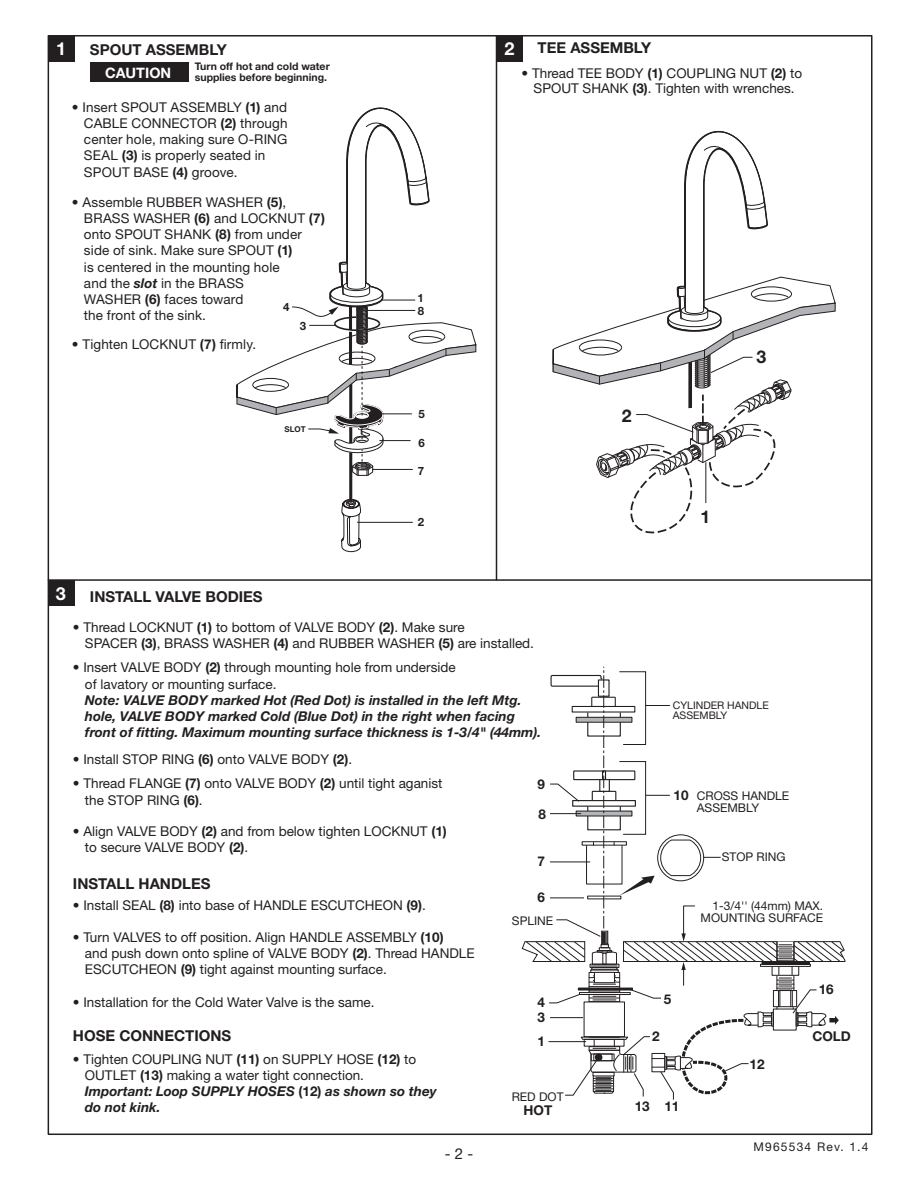
<style>
.page{position:relative;width:918px;height:1188px;background:#fff}
.page>*{position:absolute;margin:0;border:0;box-sizing:border-box;transform-origin:0 0}
.t1{font:700 18px "Helvetica Neue LT Std";color:#fff}
.t2{font:700 17.55px "Helvetica Neue LT Std";color:#231f20}
.t3{font:700 15px "Helvetica Neue LT Std";color:#231f20}
.t4{font:15px "Helvetica Neue LT Std";color:#231f20}
.t5{font:700 14.4px "Helvetica Neue LT Std";color:#fff}
.t6{font:13.5px/16.2px "Helvetica Neue LT Std";color:#231f20}
.t7{font:italic 700 13.5px/16.2px "Helvetica Neue LT Std";color:#231f20}
.t8{font:700 13.5px "Helvetica Neue LT Std";color:#231f20}
.t9{font:12px/12px "Helvetica Neue LT Std";color:#231f20}
.t10{font:12px "Helvetica Neue LT Std";letter-spacing:.1em;color:#231f20}
.t11{font:700 11.55px "Helvetica Neue LT Std";color:#231f20}
.t12{font:700 10.5px "Helvetica Neue LT Std";color:#231f20}
.t13{font:10.5px/10.5px "Helvetica Neue LT Std";color:#231f20}
.t14{font:700 8.1px "Helvetica Neue LT Std";color:#231f20}
.s1{font-weight:700}
.s2{font-weight:700;font-style:italic}
.s3{font-weight:400;font-style:normal}
.s4{font-style:normal}
</style>
<div class="page">
<div style="left:48px;top:36px;width:27px;height:26px;background:#231f20"></div>
<div style="left:90px;top:62px;width:98px;height:20px;background:#231f20"></div>
<svg style="left:236px;top:107px;width:241px;height:445px"></svg>
<svg style="left:552px;top:130px;width:284px;height:404px"></svg>
<div style="left:496px;top:36px;width:27px;height:26px;background:#231f20"></div>
<hr style="left:48px;top:579px;width:822px;height:2px;background:#231f20">
<div style="left:48px;top:580px;width:26px;height:26px;background:#231f20"></div>
<hr style="left:496px;top:36px;width:1px;height:544px;background:#231f20">
<svg style="left:521px;top:667px;width:325px;height:433px"></svg>
<p class="t1" style="left:56px;top:38px;width:12px">1</p>
<p class="t3" style="left:90px;top:40px;width:138px">SPOUT ASSEMBLY</p>
<p class="t12" style="left:195px;top:60px;width:136px">Turn off hot and cold water</p>
<p class="t5" style="left:105px;top:64px;width:68px">CAUTION</p>
<p class="t12" style="left:195px;top:70px;width:134px">supplies before beginning.</p>
<p class="t6" style="left:84px;top:99px;width:205px;text-indent:-12px">• Insert SPOUT ASSEMBLY <span class="s1">(1)</span> and<br>CABLE CONNECTOR <span class="s1">(2)</span> through center hole, making sure O-RING<br>SEAL <span class="s1">(3)</span> is properly seated in<br>SPOUT BASE <span class="s1">(4)</span> groove.</p>
<p class="t6" style="left:84px;top:194px;width:243px;text-indent:-12px">• Assemble RUBBER WASHER <span class="s1">(5)</span>,<br>BRASS WASHER <span class="s1">(6)</span> and LOCKNUT <span class="s1">(7) </span>onto SPOUT SHANK <span class="s1">(8)</span> from under side of sink. Make sure SPOUT <span class="s1">(1)<br></span>is centered in the mounting hole<br>and the <span class="s2">slot</span> in the BRASS<br>WASHER <span class="s1">(6)</span> faces toward<br>the front of the sink.</p>
<p class="t6" style="left:72px;top:335px;width:186px">• Tighten LOCKNUT <span class="s1">(7)</span> firmly.</p>
<p class="t11" style="left:283px;top:300px;width:8px">4</p>
<p class="t11" style="left:300px;top:319px;width:8px">3</p>
<p class="t14" style="left:285px;top:424px;width:23px">SLOT</p>
<p class="t1" style="left:56px;top:582px;width:12px">3</p>
<p class="t3" style="left:90px;top:587px;width:174px">INSTALL VALVE BODIES</p>
<p class="t11" style="left:418px;top:291px;width:8px">1</p>
<p class="t11" style="left:418px;top:304px;width:8px">8</p>
<p class="t11" style="left:419px;top:407px;width:8px">5</p>
<p class="t11" style="left:419px;top:436px;width:8px">6</p>
<p class="t11" style="left:418px;top:463px;width:8px">7</p>
<p class="t11" style="left:418px;top:514px;width:8px">2</p>
<p class="t1" style="left:504px;top:38px;width:12px">2</p>
<p class="t3" style="left:538px;top:39px;width:115px">TEE ASSEMBLY</p>
<p class="t6" style="left:522px;top:66px;width:282px;line-height:15px;text-align:center">• Thread TEE BODY <span class="s1">(1)</span> COUPLING NUT <span class="s1">(2)</span> to<br>SPOUT SHANK <span class="s1">(3)</span>. Tighten with wrenches.</p>
<p class="t2" style="left:622px;top:405px;width:11px">2</p>
<p class="t2" style="left:757px;top:346px;width:11px">3</p>
<p class="t2" style="left:701px;top:506px;width:11px">1</p>
<p class="t6" style="left:85px;top:619px;width:451px;text-indent:-12px">• Thread LOCKNUT <span class="s1">(1)</span> to bottom of VALVE BODY <span class="s1">(2)</span>. Make sure<br>SPACER <span class="s1">(3)</span>, BRASS WASHER <span class="s1">(4)</span> and RUBBER WASHER <span class="s1">(5)</span> are installed.</p>
<p class="t7" style="left:85px;top:659px;width:458px;text-indent:-12px"><span class="s3">• Insert VALVE BODY</span> <span class="s4">(2)</span> <span class="s3">through mounting hole from underside<br>of lavatory or mounting surface.<br></span>Note: VALVE BODY marked Hot (Red Dot) is installed in the left Mtg. hole, VALVE BODY marked Cold (Blue Dot) in the right when facing front of fitting. Maximum mounting surface thickness is 1-3/4" (44mm).</p>
<p class="t6" style="left:73px;top:751px;width:281px">• Install STOP RING <span class="s1">(6)</span> onto VALVE BODY <span class="s1">(2)</span>.</p>
<p class="t6" style="left:85px;top:775px;width:359px;text-indent:-12px">• Thread FLANGE <span class="s1">(7)</span> onto VALVE BODY <span class="s1">(2)</span> until tight aganist the STOP RING <span class="s1">(6)</span>.</p>
<p class="t6" style="left:85px;top:823px;width:363px;text-indent:-12px">• Align VALVE BODY <span class="s1">(2)</span> and from below tighten LOCKNUT <span class="s1">(1) </span>to secure VALVE BODY <span class="s1">(2)</span>.</p>
<p class="t3" style="left:73px;top:874px;width:139px">INSTALL HANDLES</p>
<p class="t8" style="left:538px;top:776px;width:9px">9</p>
<p class="t8" style="left:538px;top:806px;width:9px">8</p>
<p class="t8" style="left:538px;top:853px;width:9px">7</p>
<p class="t13" style="left:673px;top:700px;width:98px">CYLINDER HANDLE<br>ASSEMBLY</p>
<p class="t8" style="left:674px;top:787px;width:17px">10</p>
<p class="t9" style="left:697px;top:790px;width:94px">CROSS HANDLE<br>ASSEMBLY</p>
<p class="t9" style="left:722px;top:851px;width:65px">STOP RING</p>
<p class="t6" style="left:73px;top:897px;width:354px">• Install SEAL <span class="s1">(8)</span> into base of HANDLE ESCUTCHEON <span class="s1">(9)</span>.</p>
<p class="t6" style="left:85px;top:929px;width:391px;text-indent:-12px">• Turn VALVES to off position. Align HANDLE ASSEMBLY <span class="s1">(10)<br></span>and push down onto spline of VALVE BODY <span class="s1">(2)</span>. Thread HANDLE<br>ESCUTCHEON <span class="s1">(9)</span> tight against mounting surface.</p>
<p class="t6" style="left:73px;top:994px;width:303px">• Installation for the Cold Water Valve is the same.</p>
<p class="t8" style="left:538px;top:889px;width:9px">6</p>
<p class="t9" style="left:712px;top:899px;width:112px">1-3/4'' (44mm) MAX.</p>
<p class="t9" style="left:512px;top:914px;width:43px">SPLINE</p>
<p class="t9" style="left:701px;top:911px;width:124px">MOUNTING SURFACE</p>
<p class="t8" style="left:538px;top:994px;width:9px">4</p>
<p class="t8" style="left:664px;top:991px;width:9px">5</p>
<p class="t8" style="left:819px;top:981px;width:17px">16</p>
<p class="t8" style="left:538px;top:1008px;width:9px">3</p>
<p class="t3" style="left:73px;top:1026px;width:160px">HOSE CONNECTIONS</p>
<p class="t8" style="left:538px;top:1033px;width:9px">1</p>
<p class="t8" style="left:652px;top:1028px;width:9px">2</p>
<p class="t8" style="left:812px;top:1028px;width:40px">COLD</p>
<p class="t6" style="left:85px;top:1050px;width:353px;text-indent:-12px">• Tighten COUPLING NUT <span class="s1">(11)</span> on SUPPLY HOSE <span class="s1">(12)</span> to OUTLET <span class="s1">(13)</span> making a water tight connection.<br><span class="s2">Important: Loop SUPPLY HOSES</span> <span class="s1">(12)</span> <span class="s2">as shown so they do not kink.</span></p>
<p class="t9" style="left:512px;top:1090px;width:53px">RED DOT</p>
<p class="t8" style="left:524px;top:1101px;width:30px">HOT</p>
<p class="t8" style="left:635px;top:1098px;width:17px">13</p>
<p class="t8" style="left:664px;top:1098px;width:17px">11</p>
<p class="t8" style="left:750px;top:1056px;width:17px">12</p>
<p class="t4" style="left:445px;top:1145px;width:30px">- 2 -</p>
<p class="t10" style="left:754px;top:1140px;width:116px">M965534 Rev. 1.4</p>
</div>
